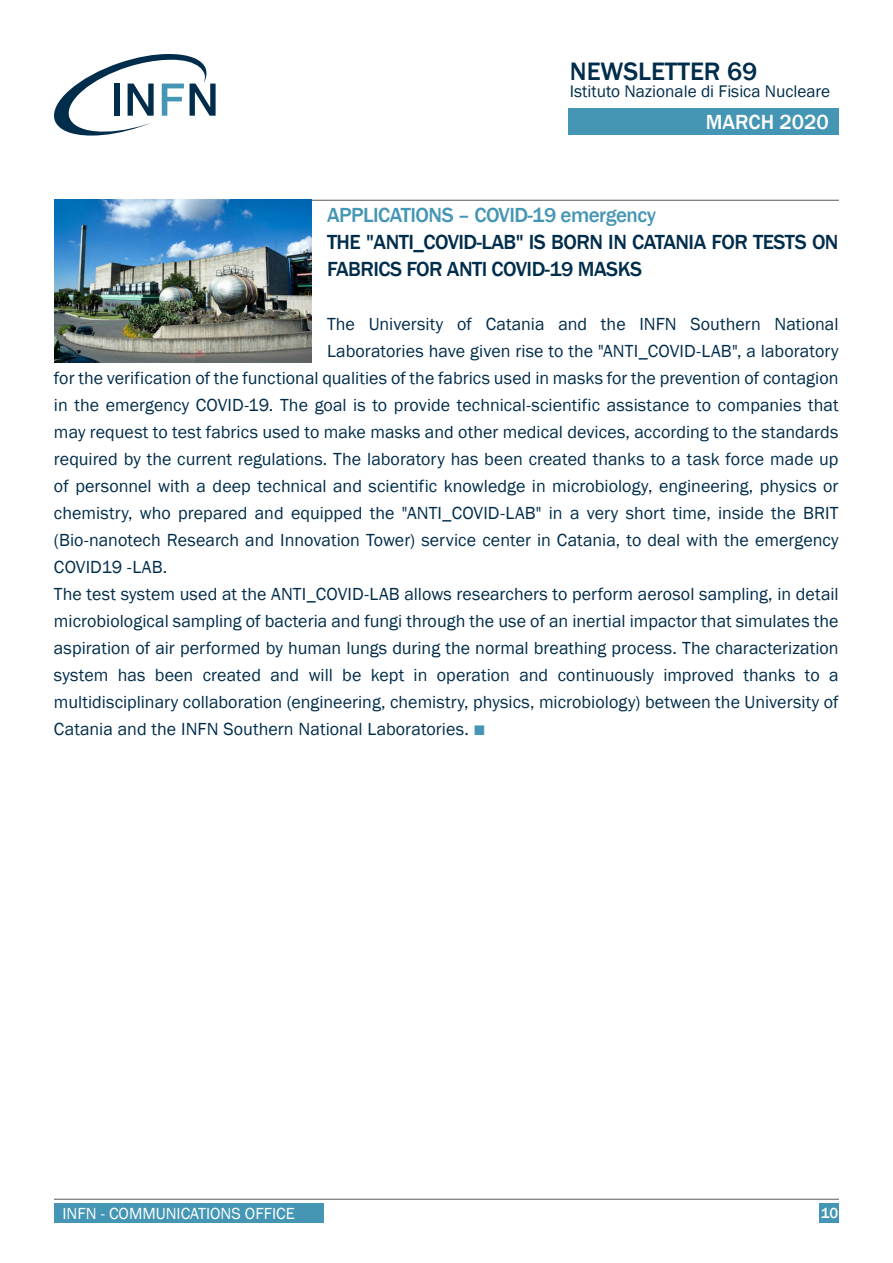
<style>
.page{position:relative;width:893px;height:1263px;background:#fff}
.page>*{position:absolute;margin:0;border:0;box-sizing:border-box;transform-origin:0 0}
.t1{font:500 25.95px "Franklin Gothic";color:#002d4b}
.t2{font:500 21px/27px "Franklin Gothic";letter-spacing:-.025em;color:#002d4b}
.t3{font:500 21px "Franklin Gothic";letter-spacing:-.025em;color:#4596b4}
.t4{font:500 21px "Franklin Gothic";color:#fff}
.t5{font:18px "Franklin Gothic";color:#002d4b}
.t6{font:17.25px "Franklin Gothic";color:#002d4b}
.t7{font:16.5px "Franklin Gothic";color:#fff}
.t8{font:500 15px "Franklin Gothic";color:#fff}
.s1{font-family:"Cooper Hewitt";color:#4596b4}
</style>
<div class="page">
<div style="left:54px;top:1203px;width:269px;height:19px;background:#4596b4"></div>
<hr style="left:54px;top:1199px;width:785px;height:1px;background:#58585a">
<div style="left:820px;top:1203px;width:19px;height:19px;background:#4596b4"></div>
<hr style="left:54px;top:200px;width:785px;height:1px;background:#58585a">
<div style="left:568px;top:108px;width:271px;height:27px;background:#4596b4"></div>
<svg style="left:54px;top:54px;width:162px;height:82px"></svg>
<img style="left:54px;top:200px;width:257px;height:162px">
<h1 class="t1" style="left:570px;top:55px;width:189px">NEWSLETTER 69</h1>
<p class="t6" style="left:570px;top:80px;width:262px">Istituto Nazionale di Fisica Nucleare</p>
<p class="t4" style="left:706px;top:109px;width:124px">MARCH 2020</p>
<p class="t3" style="left:327px;top:202px;width:330px">APPLICATIONS – COVID-19 emergency</p>
<p class="t2" style="left:327px;top:229px;width:513px">THE "ANTI_COVID-LAB" IS BORN IN CATANIA FOR TESTS ON<br>FABRICS FOR ANTI COVID-19 MASKS</p>
<p class="t5" style="left:327px;top:313px;width:513px">The University of Catania and the INFN Southern National</p>
<p class="t5" style="left:327px;top:340px;width:513px">Laboratories have given rise to the "ANTI_COVID-LAB", a laboratory</p>
<p class="t5" style="left:54px;top:367px;width:786px">for the verification of the functional qualities of the fabrics used in masks for the prevention of contagion</p>
<p class="t5" style="left:54px;top:394px;width:786px">in the emergency COVID-19. The goal is to provide technical-scientific assistance to companies that</p>
<p class="t5" style="left:54px;top:421px;width:786px">may request to test fabrics used to make masks and other medical devices, according to the standards</p>
<p class="t5" style="left:54px;top:448px;width:786px">required by the current regulations. The laboratory has been created thanks to a task force made up</p>
<p class="t5" style="left:54px;top:475px;width:786px">of personnel with a deep technical and scientific knowledge in microbiology, engineering, physics or</p>
<p class="t5" style="left:54px;top:502px;width:786px">chemistry, who prepared and equipped the "ANTI_COVID-LAB" in a very short time, inside the BRIT</p>
<p class="t5" style="left:54px;top:529px;width:786px">(Bio-nanotech Research and Innovation Tower) service center in Catania, to deal with the emergency</p>
<p class="t5" style="left:54px;top:556px;width:115px">COVID19 -LAB.</p>
<p class="t5" style="left:54px;top:583px;width:786px">The test system used at the ANTI_COVID-LAB allows researchers to perform aerosol sampling, in detail</p>
<p class="t5" style="left:54px;top:610px;width:786px">microbiological sampling of bacteria and fungi through the use of an inertial impactor that simulates the</p>
<p class="t5" style="left:54px;top:637px;width:786px">aspiration of air performed by human lungs during the normal breathing process. The characterization</p>
<p class="t5" style="left:54px;top:664px;width:786px">system has been created and will be kept in operation and continuously improved thanks to a</p>
<p class="t5" style="left:54px;top:691px;width:786px">multidisciplinary collaboration (engineering, chemistry, physics, microbiology) between the University of</p>
<p class="t5" style="left:54px;top:718px;width:433px">Catania and the INFN Southern National Laboratories. <span class="s1">▪</span></p>
<p class="t7" style="left:63px;top:1203px;width:234px">INFN - COMMUNICATIONS OFFICE</p>
<p class="t8" style="left:821px;top:1204px;width:19px">10</p>
</div>
